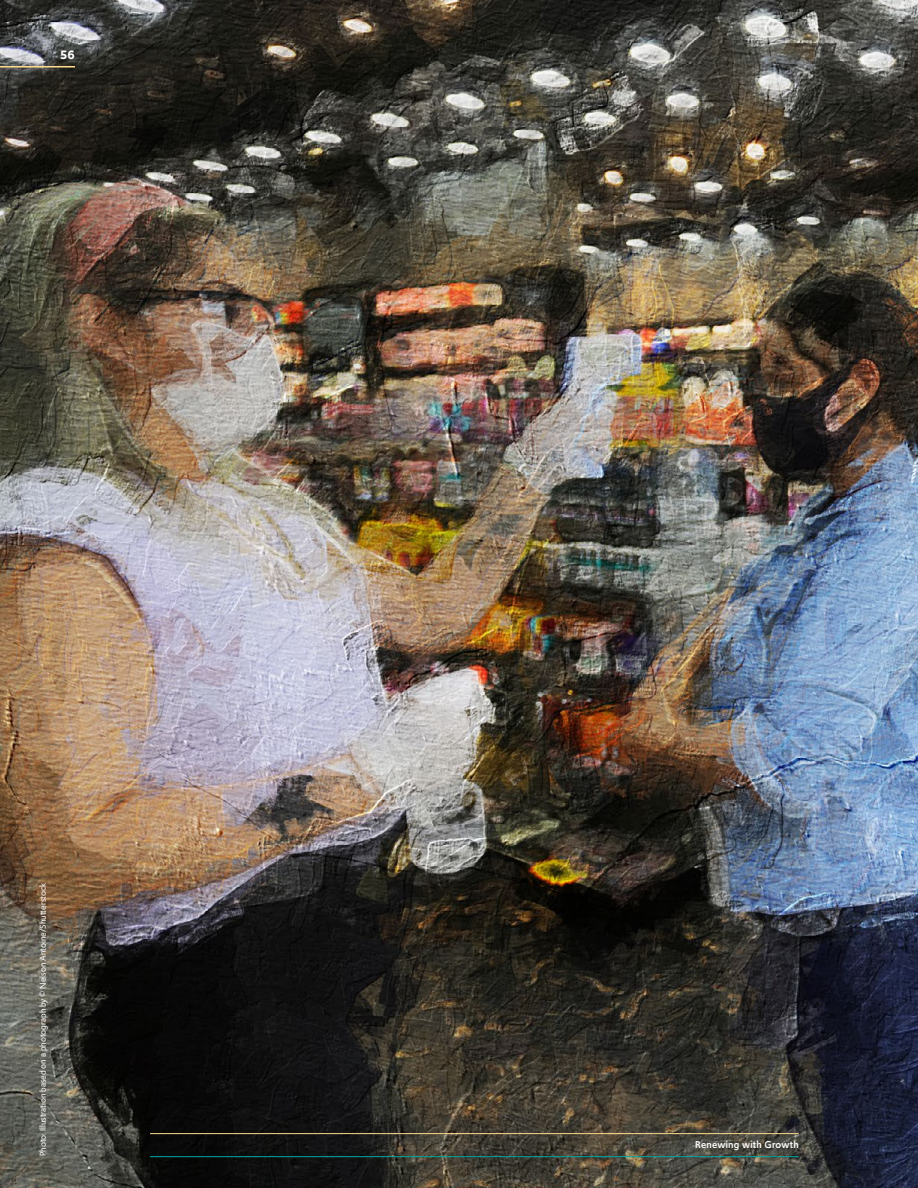
<style>
.page{position:relative;width:918px;height:1188px;background:#fff}
.page>*{position:absolute;margin:0;border:0;box-sizing:border-box;transform-origin:0 0}
.t1{font:600 12.75px "Upgrade";color:#fff}
.t2{font:500 10.5px "Upgrade";letter-spacing:.025em;color:#fff}
.t3{font:9px "Upgrade";color:#fff}
</style>
<div class="page">
<img style="left:0;top:0;width:918px;height:1188px">
<hr style="left:0;top:66px;width:75px;height:2px;background:#ffdc8d">
<hr style="left:150px;top:1156px;width:649px;height:1px;background:#00a9a4">
<hr style="left:150px;top:1133px;width:649px;height:1px;background:#ffdc8d">
<h1 class="t1" style="left:60px;top:46px;width:16px">56</h1>
<p class="t3" style="left:37px;top:1156px;width:275px;rotate:-90deg">Photo: Illustration based on a photograph by © Nelson Antoine/Shutterstock</p>
<p class="t2" style="left:695px;top:1138px;width:105px">Renewing with Growth</p>
</div>
